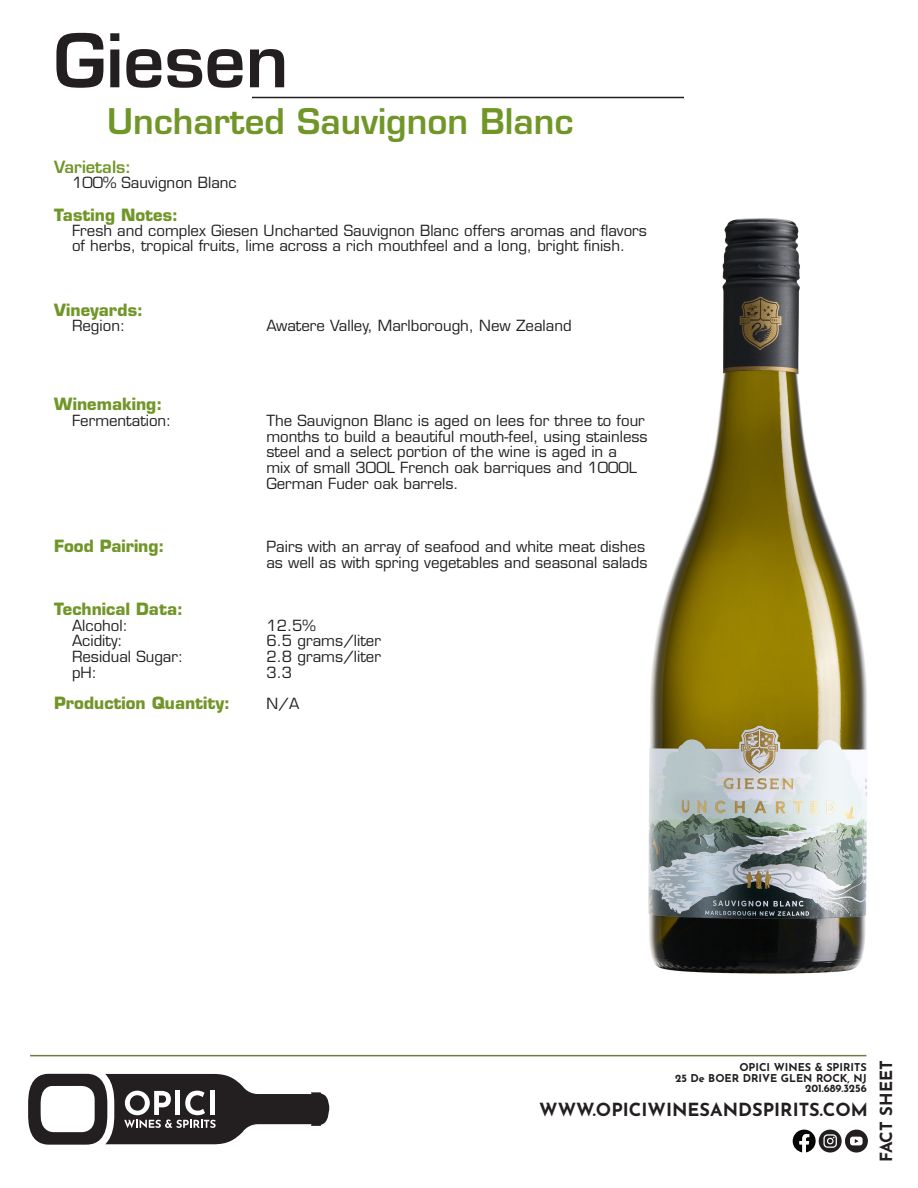
<style>
.page{position:relative;width:918px;height:1188px;background:#fff}
.page>*{position:absolute;margin:0;border:0;box-sizing:border-box;transform-origin:0 0}
.t1{font:600 72px "Eurostile LT Std";color:#231f20}
.t2{font:600 34.5px "Eurostile LT Std";color:#719628}
.t3{font:700 18.15px "Josefin Sans";color:#231f20}
.t4{font:700 16.8px "Josefin Sans";color:#231f20}
.t5{font:700 16.5px "Eurostile LT Std";color:#719628}
.t6{font:600 16.5px "Eurostile LT Std";color:#719628}
.t7{font:15px/15.8px "Eurostile LT Std";color:#231f20}
.t8{font:700 10.8px/10.6px "Josefin Sans";color:#231f20;text-align:right}
</style>
<div class="page">
<hr style="left:252px;top:97px;width:432px;height:1px;background:#231f20">
<hr style="left:30px;top:1055px;width:836px;height:1px;background:#757b48">
<svg style="left:28px;top:1074px;width:301px;height:71px"></svg>
<div style="left:819px;top:1130px;width:23px;height:23px;background:#231f20;border-radius:50%"></div>
<div style="left:845px;top:1130px;width:23px;height:23px;background:#231f20;border-radius:50%"></div>
<svg style="left:850px;top:1137px;width:13px;height:8px"></svg>
<svg style="left:823px;top:1134px;width:14px;height:14px"></svg>
<svg style="left:793px;top:1130px;width:23px;height:23px"></svg>
<img style="left:648px;top:218px;width:219px;height:755px">
<p class="t1" style="left:54px;top:16px;width:236px">Giesen</p>
<p class="t2" style="left:107px;top:99px;width:468px">Uncharted Sauvignon Blanc</p>
<p class="t6" style="left:54px;top:157px;width:79px">Varietals:</p>
<p class="t7" style="left:72px;top:175px;width:166px">100% Sauvignon Blanc</p>
<p class="t5" style="left:54px;top:205px;width:126px">Tasting Notes:</p>
<p class="t7" style="left:72px;top:224px;width:577px;line-height:15px">Fresh and complex Giesen Uncharted Sauvignon Blanc offers aromas and flavors of herbs, tropical fruits, lime across a rich mouthfeel and a long, bright finish.</p>
<p class="t5" style="left:54px;top:299px;width:91px">Vineyards:</p>
<p class="t7" style="left:72px;top:318px;width:55px">Region:</p>
<p class="t5" style="left:54px;top:394px;width:110px">Winemaking:</p>
<p class="t7" style="left:72px;top:413px;width:101px">Fermentation:</p>
<p class="t5" style="left:54px;top:536px;width:112px">Food Pairing:</p>
<p class="t5" style="left:54px;top:599px;width:130px">Technical Data:</p>
<p class="t7" style="left:72px;top:617px;width:57px">Alcohol:</p>
<p class="t7" style="left:72px;top:633px;width:52px">Acidity:</p>
<p class="t7" style="left:72px;top:649px;width:113px">Residual Sugar:</p>
<p class="t7" style="left:72px;top:665px;width:27px">pH:</p>
<p class="t5" style="left:54px;top:693px;width:178px">Production Quantity:</p>
<p class="t7" style="left:266px;top:318px;width:307px">Awatere Valley, Marlborough, New Zealand</p>
<p class="t7" style="left:266px;top:413px;width:383px">The Sauvignon Blanc is aged on lees for three to four months to build a beautiful mouth-feel, using stainless steel and a select portion of the wine is aged in a</p>
<p class="t7" style="left:266px;top:460px;width:372px">mix of small 300L French oak barriques and 1000L<br>German Fuder oak barrels.</p>
<p class="t7" style="left:266px;top:539px;width:388px">Pairs with an array of seafood and white meat dishes as well as with spring vegetables and seasonal salads.</p>
<p class="t7" style="left:266px;top:617px;width:51px">12.5%</p>
<p class="t7" style="left:266px;top:633px;width:116px">6.5 grams/liter</p>
<p class="t7" style="left:266px;top:649px;width:116px">2.8 grams/liter</p>
<p class="t7" style="left:266px;top:665px;width:27px">3.3</p>
<p class="t7" style="left:266px;top:696px;width:34px">N/A</p>
<p class="t8" style="left:675px;top:1060px;width:193px">OPICI WINES &amp; SPIRITS<br>25 De BOER DRIVE GLEN ROCK, NJ<br>201.689.3256</p>
<p class="t4" style="left:871px;top:1162px;width:103px;rotate:-90deg">FACT SHEET</p>
<p class="t3" style="left:539px;top:1094px;width:330px">WWW.OPICIWINESANDSPIRITS.COM</p>
</div>
